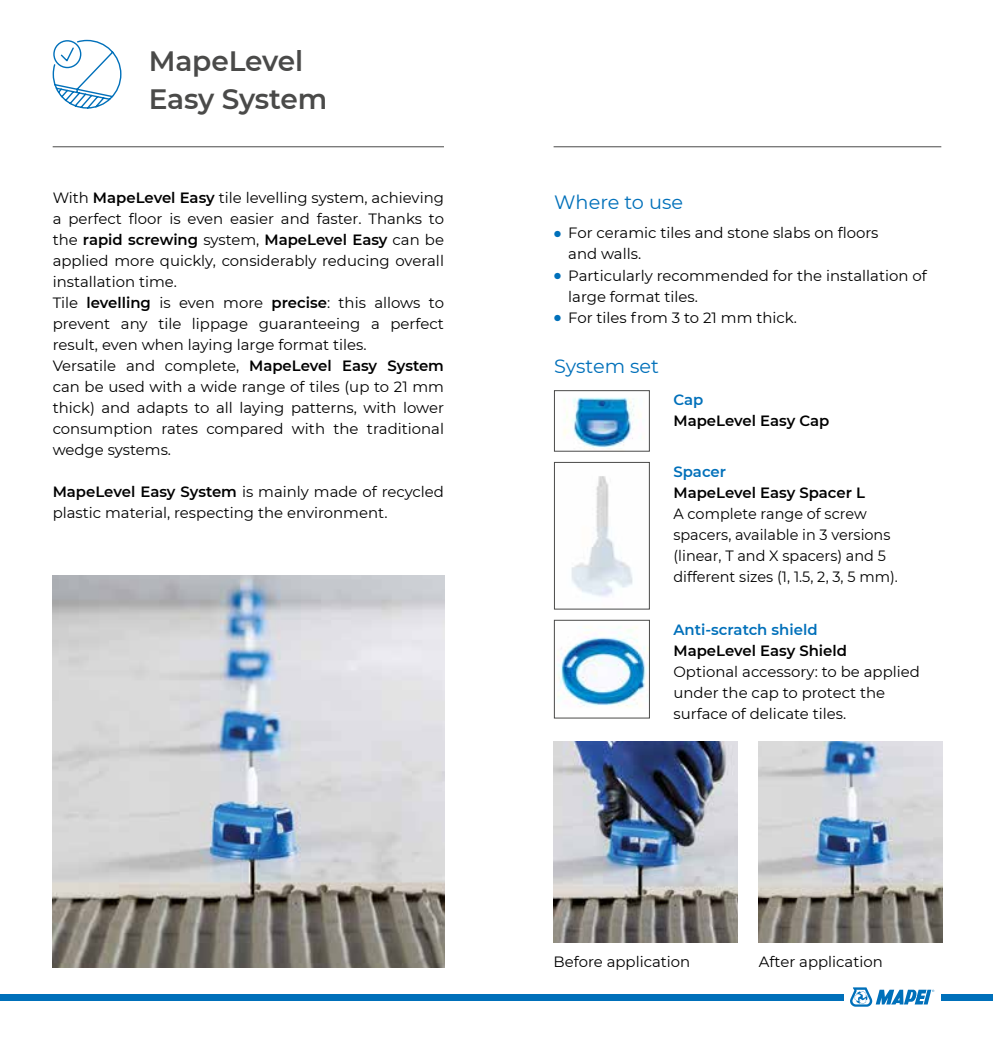
<style>
.page{position:relative;width:993px;height:1042px;background:#fff}
.page>*{position:absolute;margin:0;border:0;box-sizing:border-box;transform-origin:0 0}
.t1{font:600 28px/38.3px "Montserrat";letter-spacing:-.01em;color:#4a4a49}
.t2{font:19.25px "Montserrat";color:#0070ba}
.t3{font:14.88px/21px "Montserrat";color:#000}
.t4{font:600 14.88px "Montserrat";color:#000}
.t5{font:600 14.88px "Montserrat";color:#0070ba}
.s1{font-weight:600}
.s2{color:#0070ba}
</style>
<div class="page">
<svg style="left:850px;top:987px;width:84px;height:19px"></svg>
<div style="left:0;top:993px;width:842px;height:7px;background:#0070ba"></div>
<div style="left:941px;top:993px;width:51px;height:7px;background:#0070ba"></div>
<hr style="left:553px;top:146px;width:388px;height:1px;background:#4a4a49">
<img style="left:758px;top:742px;width:184px;height:201px">
<img style="left:553px;top:742px;width:184px;height:201px">
<img style="left:571px;top:476px;width:62px;height:121px">
<div style="left:554px;top:462px;width:95px;height:147px;border:1px solid #4a4a49"></div>
<img style="left:563px;top:397px;width:78px;height:52px">
<div style="left:554px;top:390px;width:95px;height:61px;border:1px solid #4a4a49"></div>
<img style="left:557px;top:626px;width:90px;height:82px">
<div style="left:554px;top:620px;width:95px;height:98px;border:1px solid #4a4a49"></div>
<hr style="left:53px;top:146px;width:391px;height:1px;background:#4a4a49">
<img style="left:52px;top:576px;width:392px;height:391px">
<svg style="left:52px;top:39px;width:70px;height:70px"></svg>
<h1 class="t1" style="left:149px;top:41px;width:180px">MapeLevel<br>Easy System</h1>
<p class="t3" style="left:53px;top:187px;width:393px">With <span class="s1">MapeLevel Easy</span> tile levelling system, achieving a perfect floor is even easier and faster. Thanks to the <span class="s1">rapid screwing</span> system, <span class="s1">MapeLevel Easy</span> can be applied more quickly, considerably reducing overall installation time.<br>Tile <span class="s1">levelling</span> is even more <span class="s1">precise</span>: this allows to prevent any tile lippage guaranteeing a perfect result, even when laying large format tiles.<br>Versatile and complete, <span class="s1">MapeLevel Easy System </span>can be used with a wide range of tiles (up to 21 mm thick) and adapts to all laying patterns, with lower consumption rates compared with the traditional wedge systems.</p>
<p class="t3" style="left:53px;top:481px;width:392px"><span class="s1">MapeLevel Easy System</span> is mainly made of recycled plastic material, respecting the environment.</p>
<p class="t2" style="left:554px;top:189px;width:130px">Where to use</p>
<p class="t3" style="left:568px;top:222px;width:312px;text-indent:-14px"><span class="s2">●</span> For ceramic tiles and stone slabs on floors and walls.</p>
<p class="t3" style="left:568px;top:264px;width:360px;text-indent:-14px"><span class="s2">●</span> Particularly recommended for the installation of large format tiles.</p>
<p class="t3" style="left:554px;top:306px;width:244px"><span class="s2">●</span> For tiles from 3 to 21 mm thick.</p>
<p class="t2" style="left:554px;top:353px;width:106px">System set</p>
<p class="t5" style="left:673px;top:389px;width:31px">Cap</p>
<p class="t4" style="left:673px;top:410px;width:157px">MapeLevel Easy Cap</p>
<p class="t5" style="left:673px;top:461px;width:54px">Spacer</p>
<p class="t4" style="left:673px;top:482px;width:193px">MapeLevel Easy Spacer L</p>
<p class="t3" style="left:673px;top:502px;width:226px">A complete range of screw spacers, available in 3 versions (linear, T and X spacers) and 5 different sizes (1, 1.5, 2, 3, 5 mm).</p>
<p class="t5" style="left:673px;top:619px;width:145px">Anti-scratch shield</p>
<p class="t4" style="left:673px;top:640px;width:175px">MapeLevel Easy Shield</p>
<p class="t3" style="left:673px;top:660px;width:248px">Optional accessory: to be applied under the cap to protect the surface of delicate tiles.</p>
<p class="t3" style="left:553px;top:950px;width:138px">Before application</p>
<p class="t3" style="left:758px;top:950px;width:125px">After application</p>
</div>
